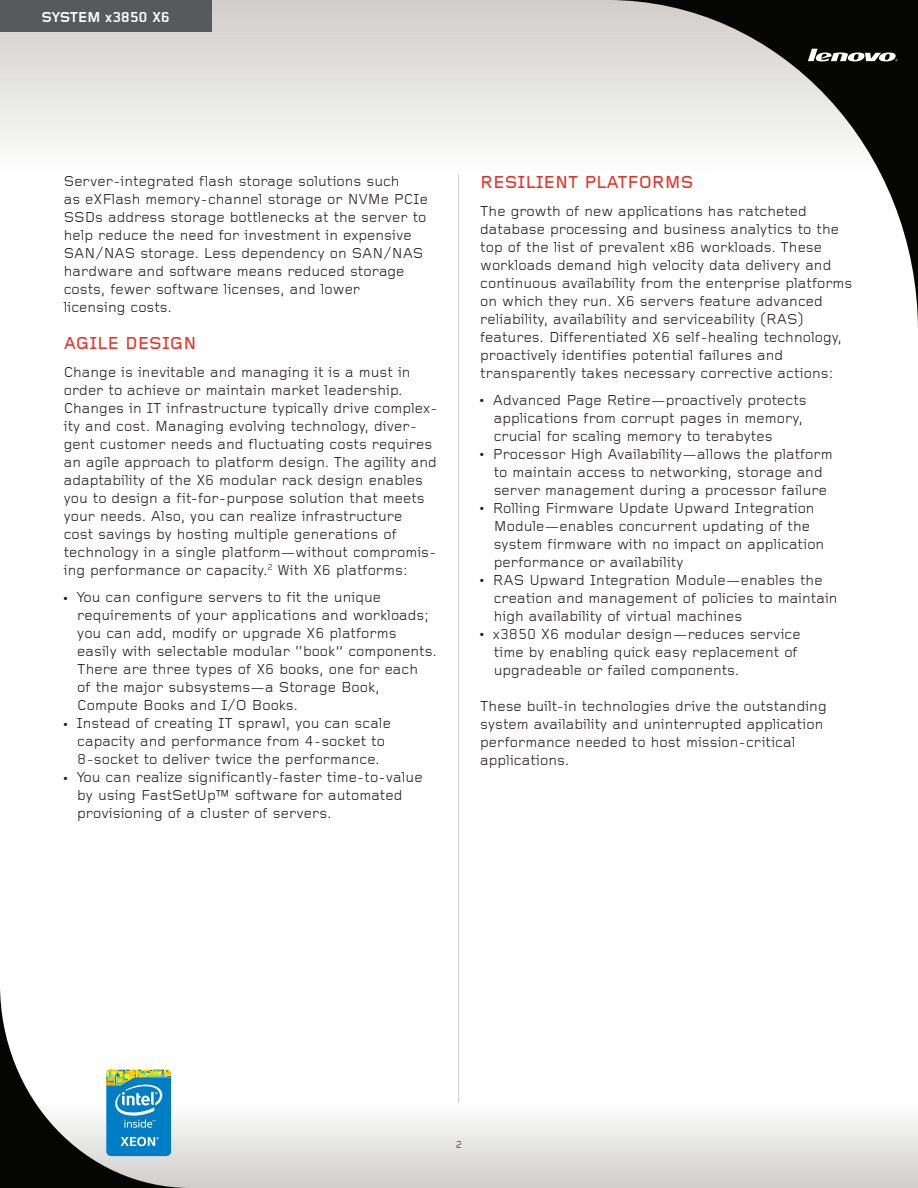
<style>
.page{position:relative;width:918px;height:1188px;background:#fff}
.page>*{position:absolute;margin:0;border:0;box-sizing:border-box;transform-origin:0 0}
.t1{font:500 18px "Foundry Gridnik";color:#ee2e22}
.t2{font:15px/18px "Foundry Gridnik";color:#231f20}
.t3{font:700 15px "Foundry Gridnik";letter-spacing:-.02em;color:#fff}
.t4{font:10.5px "Foundry Gridnik";color:#231f20}
</style>
<div class="page">
<div style="left:0;top:1103px;width:918px;height:85px;background:linear-gradient(to bottom,#fdfefd,#cfceca)"></div>
<div style="left:0;top:0;width:918px;height:174px;background:linear-gradient(to bottom,#cfcdca,#fcfdfd)"></div>
<hr style="left:458px;top:174px;width:1px;height:929px;background:#cfcecb">
<svg style="left:608px;top:0;width:310px;height:327px"></svg>
<svg style="left:808px;top:49px;width:90px;height:12px"></svg>
<svg style="left:0;top:990px;width:191px;height:198px"></svg>
<div style="left:0;top:0;width:212px;height:32px;background:#58595b"></div>
<p class="t3" style="left:42px;top:8px;width:130px">SYSTEM x3850 X6</p>
<p class="t2" style="left:64px;top:172px;width:366px">Server-integrated flash storage solutions such<br>as eXFlash memory-channel storage or NVMe PCIe SSDs address storage bottlenecks at the server to help reduce the need for investment in expensive SAN/NAS storage. Less dependency on SAN/NAS hardware and software means reduced storage costs, fewer software licenses, and lower<br>licensing costs.</p>
<p class="t1" style="left:64px;top:333px;width:134px">AGILE DESIGN</p>
<p class="t2" style="left:64px;top:364px;width:375px">Change is inevitable and managing it is a must in order to achieve or maintain market leadership.<br>Changes in IT infrastructure typically drive complex&shy;ity and cost. Managing evolving technology, diver&shy;gent customer needs and fluctuating costs requires an agile approach to platform design. The agility and adaptability of the X6 modular rack design enables you to design a fit-for-purpose solution that meets your needs. Also, you can realize infrastructure<br>cost savings by hosting multiple generations of technology in a single platform—without compromis&shy;ing performance or capacity.<sup>2</sup> With X6 platforms:</p>
<p class="t2" style="left:77px;top:589px;width:361px;text-indent:-14px">● You can configure servers to fit the unique requirements of your applications and workloads; you can add, modify or upgrade X6 platforms easily with selectable modular “book” components.<br>There are three types of X6 books, one for each<br>of the major subsystems—a Storage Book, Compute Books and I/O Books.</p>
<p class="t2" style="left:64px;top:715px;width:329px;text-align:center">● Instead of creating IT sprawl, you can scale capacity and performance from 4-socket to<br>8-socket to deliver twice the performance.</p>
<p class="t2" style="left:77px;top:769px;width:347px;text-indent:-14px">● You can realize significantly-faster time-to-value by using FastSetUp™ software for automated provisioning of a cluster of servers.</p>
<p class="t1" style="left:480px;top:172px;width:215px">RESILIENT PLATFORMS</p>
<p class="t2" style="left:480px;top:202px;width:374px">The growth of new applications has ratcheted database processing and business analytics to the top of the list of prevalent x86 workloads. These workloads demand high velocity data delivery and continuous availability from the enterprise platforms on which they run. X6 servers feature advanced reliability, availability and serviceability (RAS) features. Differentiated X6 self-healing technology, proactively identifies potential failures and transparently takes necessary corrective actions:</p>
<p class="t2" style="left:494px;top:391px;width:315px;text-indent:-14px">● Advanced Page Retire—proactively protects applications from corrupt pages in memory, crucial for scaling memory to terabytes</p>
<p class="t2" style="left:480px;top:445px;width:354px;text-align:center">● Processor High Availability—allows the platform to maintain access to networking, storage and server management during a processor failure</p>
<p class="t2" style="left:494px;top:499px;width:332px;text-indent:-14px">● Rolling Firmware Update Upward Integration Module—enables concurrent updating of the system firmware with no impact on application performance or availability</p>
<p class="t2" style="left:494px;top:571px;width:345px;text-indent:-14px">● RAS Upward Integration Module—enables the creation and management of policies to maintain high availability of virtual machines</p>
<p class="t2" style="left:494px;top:625px;width:308px;text-indent:-14px">● x3850 X6 modular design—reduces service time by enabling quick easy replacement of upgradeable or failed components.</p>
<p class="t2" style="left:480px;top:697px;width:348px">These built-in technologies drive the outstanding system availability and uninterrupted application performance needed to host mission-critical applications.</p>
<p class="t4" style="left:456px;top:1139px;width:8px">2</p>
</div>
